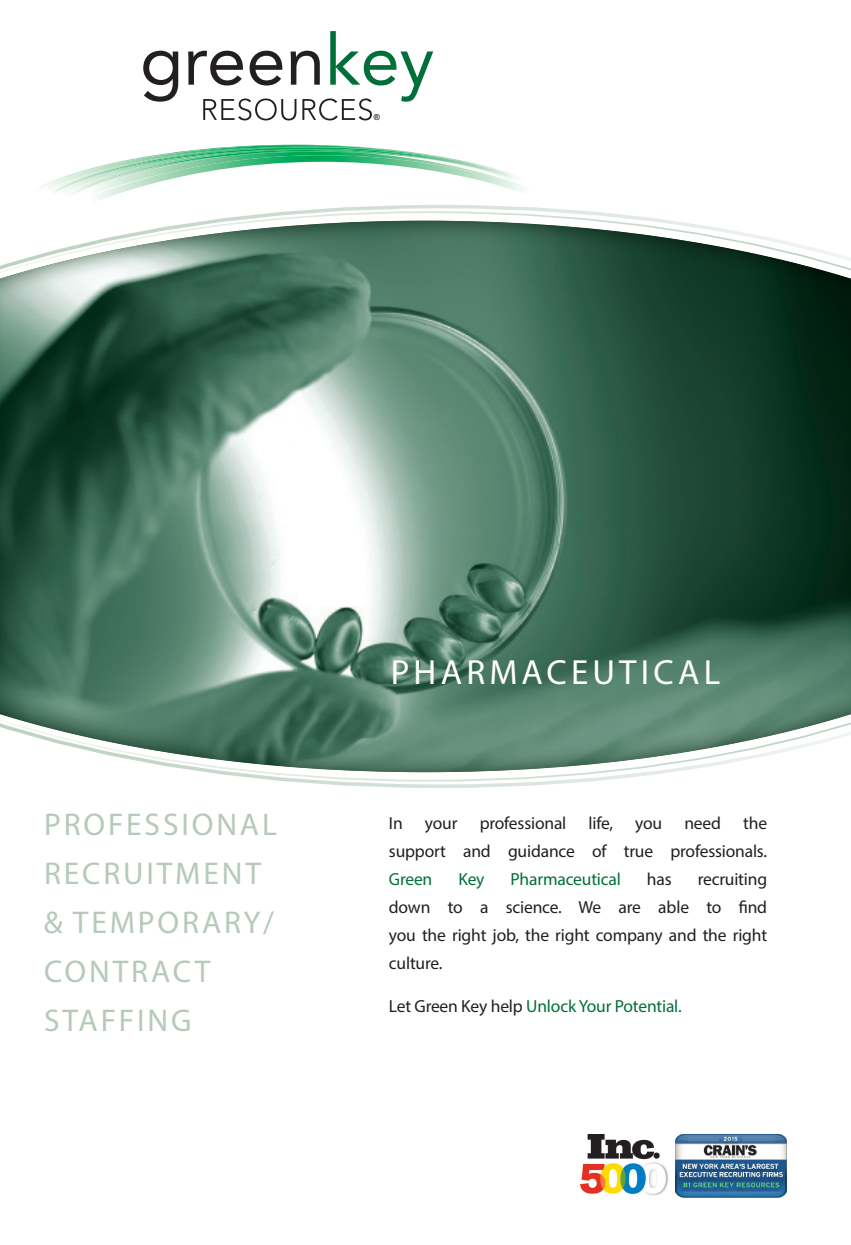
<style>
.page{position:relative;width:851px;height:1245px;background:#fff}
.page>*{position:absolute;margin:0;border:0;box-sizing:border-box;transform-origin:0 0}
.t1{font:35px "Myriad Pro";letter-spacing:.12em;color:#fff}
.t2{font:31.5px/49px "Myriad Pro";letter-spacing:.09em;color:#b5caba}
.Body_BACK{font:17.5px/28px "Myriad Pro";letter-spacing:-.01em;color:#231f20;text-align:justify}
.Body{font:17.5px "Myriad Pro";letter-spacing:-.01em;color:#006f3a}
.Body_BACK-2{font:17.5px "Myriad Pro";letter-spacing:-.01em;color:#006f3a}
.t3{font:700 8.22px "Arial";color:#231f20}
.s1{color:#006f3a}
.s2{color:#231f20}
</style>
<div class="page">
<svg style="left:213px;top:210px;width:452px;height:572px"></svg>
<svg style="left:143px;top:51px;width:35px;height:51px"></svg>
<svg style="left:188px;top:32px;width:245px;height:88px"></svg>
<svg style="left:41px;top:145px;width:482px;height:56px"></svg>
<img style="left:276px;top:149px;width:247px;height:32px">
<img style="left:464px;top:162px;width:59px;height:18px">
<div style="left:0;top:220px;width:850px;height:553px;background:#00340f;opacity:.75"></div>
<img style="left:580px;top:1134px;width:89px;height:62px">
<img style="left:675px;top:1134px;width:111px;height:63px">
<p class="t3" style="left:374px;top:111px;width:8px">®</p>
<p class="t2" style="left:44px;top:799px;width:235px">PROFESSIONAL<br>RECRUITMENT &amp; TEMPORARY/<br>CONTRACT<br>STAFFING</p>
<p class="t1" style="left:391px;top:650px;width:331px">PHARMACEUTICAL</p>
<p class="Body_BACK" style="left:389px;top:808px;width:15px">In</p>
<p class="Body_BACK" style="left:425px;top:808px;width:34px">your</p>
<p class="Body_BACK" style="left:479px;top:808px;width:88px">professional</p>
<p class="Body_BACK" style="left:588px;top:808px;width:26px">life,</p>
<p class="Body_BACK" style="left:635px;top:808px;width:28px">you</p>
<p class="Body_BACK" style="left:684px;top:808px;width:38px">need</p>
<p class="Body_BACK" style="left:389px;top:808px;width:380px;text-indent:354px">the support and guidance of true professionals.<br><span class="s1">Green</span></p>
<p class="Body_BACK-2" style="left:458px;top:867px;width:28px">Key</p>
<p class="Body_BACK-2" style="left:510px;top:867px;width:112px">Pharmaceutical</p>
<p class="Body_BACK" style="left:647px;top:864px;width:26px">has</p>
<p class="Body_BACK" style="left:389px;top:864px;width:380px;text-indent:309px">recruiting down to a science. We are able to find you the right job, the right company and the right culture.</p>
<p class="Body" style="left:389px;top:995px;width:294px"><span class="s2">Let Green Key help</span> Unlock Your Potential.</p>
</div>
